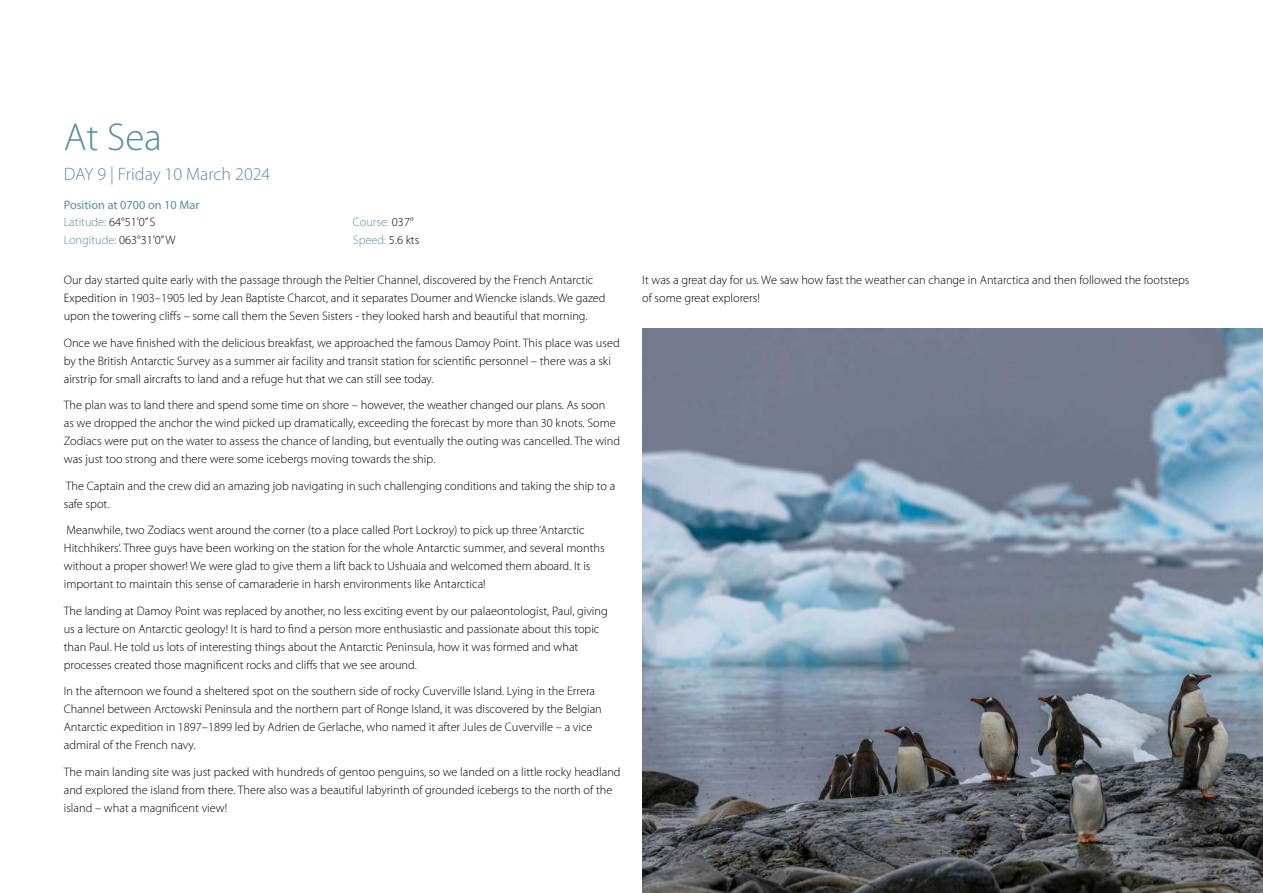
<style>
.page{position:relative;width:1263px;height:893px;background:#fff}
.page>*{position:absolute;margin:0;border:0;box-sizing:border-box;transform-origin:0 0}
.t1{font:300 39px "Myriad Pro";color:#5e8aa4}
.t2{font:300 18px "Myriad Pro";color:#5e8aa4}
.t3{font:300 12.3px/18px "Myriad Pro";color:#000}
.t4{font:12.3px/18px "Myriad Pro";color:#5e8aa4}
.t5{font:300 12.3px/18px "Myriad Pro";color:#5e8aa4}
.s1{font-weight:300}
.s2{font-weight:300;color:#000}
.s3{color:#000}
</style>
<div class="page">
<img style="left:642px;top:329px;width:621px;height:564px">
<h1 class="t1" style="left:64px;top:115px;width:100px">At Sea</h1>
<h2 class="t2" style="left:64px;top:164px;width:208px">DAY 9 | Friday 10 March 2024</h2>
<p class="t4" style="left:64px;top:195px;width:137px">Position at 0700 on 10 Mar<br><span class="s1">Latitude:</span> <span class="s2">64°51’0” S<br></span><span class="s1">Longitude:</span> <span class="s2">063°31’0” W</span></p>
<p class="t5" style="left:353px;top:214px;width:68px">Course: <span class="s3">037°<br></span>Speed: <span class="s3">5.6 kts</span></p>
<p class="t3" style="left:64px;top:271px;width:543px">Our day started quite early with the passage through the Peltier Channel, discovered by the French Antarctic<br>Expedition in 1903–1905 led by Jean Baptiste Charcot, and it separates Doumer and Wiencke islands. We gazed upon the towering cliffs – some call them the Seven Sisters - they looked harsh and beautiful that morning.</p>
<p class="t3" style="left:64px;top:334px;width:557px">Once we have finished with the delicious breakfast, we approached the famous Damoy Point. This place was used by the British Antarctic Survey as a summer air facility and transit station for scientific personnel – there was a ski airstrip for small aircrafts to land and a refuge hut that we can still see today.</p>
<p class="t3" style="left:64px;top:396px;width:558px">The plan was to land there and spend some time on shore – however, the weather changed our plans. As soon<br>as we dropped the anchor the wind picked up dramatically, exceeding the forecast by more than 30 knots. Some Zodiacs were put on the water to assess the chance of landing, but eventually the outing was cancelled. The wind was just too strong and there were some icebergs moving towards the ship.</p>
<p class="t3" style="left:64px;top:477px;width:553px">The Captain and the crew did an amazing job navigating in such challenging conditions and taking the ship to a safe spot.</p>
<p class="t3" style="left:64px;top:521px;width:542px">Meanwhile, two Zodiacs went around the corner (to a place called Port Lockroy) to pick up three ‘Antarctic Hitchhikers’. Three guys have been working on the station for the whole Antarctic summer, and several months without a proper shower! We were glad to give them a lift back to Ushuaia and welcomed them aboard. It is important to maintain this sense of camaraderie in harsh environments like Antarctica!</p>
<p class="t3" style="left:64px;top:602px;width:545px">The landing at Damoy Point was replaced by another, no less exciting event by our palaeontologist, Paul, giving us a lecture on Antarctic geology! It is hard to find a person more enthusiastic and passionate about this topic than Paul. He told us lots of interesting things about the Antarctic Peninsula, how it was formed and what processes created those magnificent rocks and cliffs that we see around.</p>
<p class="t3" style="left:64px;top:682px;width:540px">In the afternoon we found a sheltered spot on the southern side of rocky Cuverville Island. Lying in the Errera Channel between Arctowski Peninsula and the northern part of Ronge Island, it was discovered by the Belgian Antarctic expedition in 1897–1899 led by Adrien de Gerlache, who named it after Jules de Cuverville – a vice admiral of the French navy.</p>
<p class="t3" style="left:64px;top:763px;width:558px">The main landing site was just packed with hundreds of gentoo penguins, so we landed on a little rocky headland and explored the island from there. There also was a beautiful labyrinth of grounded icebergs to the north of the island – what a magnificent view!</p>
<p class="t3" style="left:642px;top:271px;width:549px">It was a great day for us. We saw how fast the weather can change in Antarctica and then followed the footsteps of some great explorers!</p>
</div>
